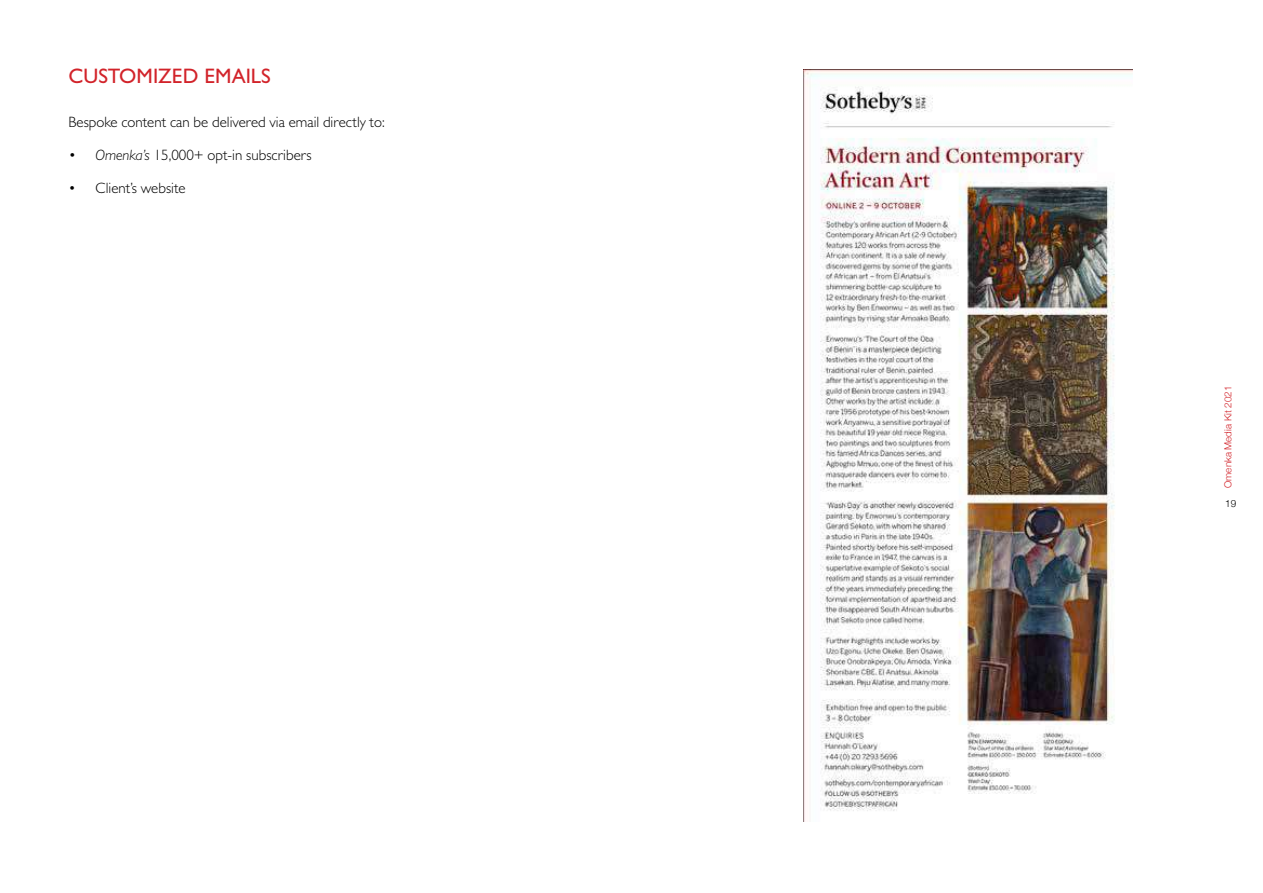
<style>
.page{position:relative;width:1263px;height:893px;background:#fff}
.page>*{position:absolute;margin:0;border:0;box-sizing:border-box;transform-origin:0 0}
.t1{font:500 21px "Gill Sans MT Pro";color:#d2232a}
.t2{font:300 15px "Gill Sans MT Pro";color:#000}
.t3{font:300 9.9px "Helvetica Neue";color:#000}
.t4{font:300 9.75px "Helvetica Neue";color:#d2232a}
.s1{font-style:italic}
</style>
<div class="page">
<img style="left:804px;top:69px;width:328px;height:752px">
<h1 class="t1" style="left:69px;top:64px;width:204px">CUSTOMIZED EMAILS</h1>
<p class="t2" style="left:69px;top:113px;width:317px">Bespoke content can be delivered via email directly to:</p>
<p class="t2" style="left:69px;top:146px;width:245px"><span class="s1">• Omenka’s</span> 15,000+ opt-in subscribers</p>
<p class="t2" style="left:69px;top:179px;width:118px">• Client’s website</p>
<p class="t4" style="left:1220px;top:488px;width:103px;rotate:-90deg">Omenka Media Kit 2021</p>
<p class="t3" style="left:1225px;top:496px;width:13px">19</p>
</div>
